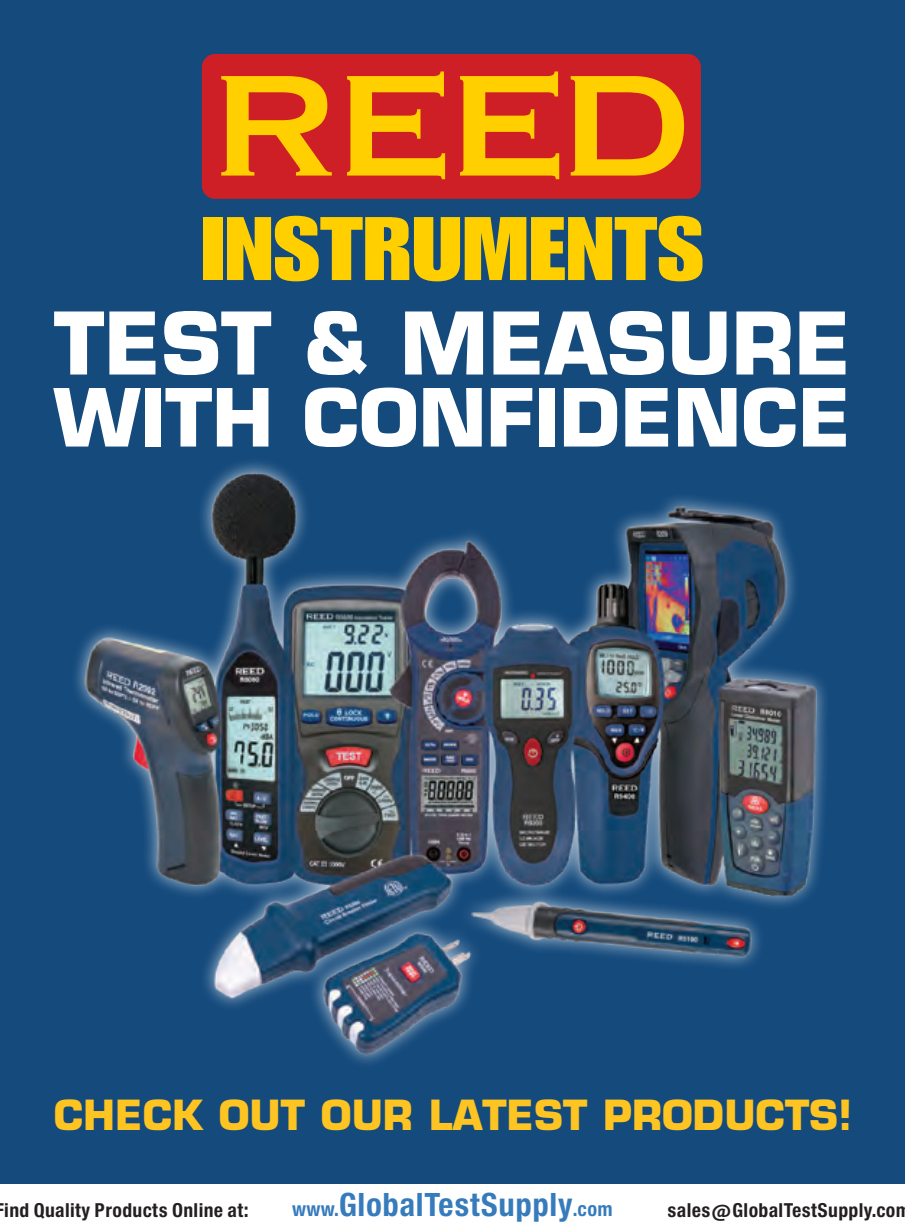
<style>
.page{position:relative;width:905px;height:1229px;background:#fff}
.page>*{position:absolute;margin:0;border:0;box-sizing:border-box;transform-origin:0 0}
.t1{font:700 84px "Eurostile LT Std";color:#fff}
.t2{font:700 78px "Eurostile LT Std";color:#fff}
.t3{font:700 40.5px "Eurostile LT Std";color:#fec422}
.t4{font:30.6px "Europa Gro Nr 2 SBOP Bol Con";letter-spacing:.02em;color:#367bbc}
.t5{font:18.3px "Europa Gro Nr 2 SBOP Bol Con";letter-spacing:.02em;color:#231f20}
.s1{font-size:18.9px}
</style>
<div class="page">
<div style="left:0;top:0;width:904px;height:1228px;background:#144a7c"></div>
<img style="left:75px;top:462px;width:751px;height:602px">
<div style="left:202px;top:54px;width:499px;height:145px;background:#cf1f26;border-radius:13px"></div>
<svg style="left:221px;top:76px;width:111px;height:100px"></svg>
<svg style="left:347px;top:71px;width:98px;height:108px"></svg>
<svg style="left:460px;top:71px;width:99px;height:108px"></svg>
<svg style="left:570px;top:76px;width:114px;height:100px"></svg>
<div style="left:203px;top:217px;width:20px;height:63px;background:#ffcf00"></div>
<svg style="left:227px;top:216px;width:475px;height:65px"></svg>
<div style="left:0;top:1184px;width:904px;height:44px;background:#fff"></div>
<h1 class="t1" style="left:54px;top:292px;width:798px">TEST &amp; MEASURE</h1>
<h2 class="t2" style="left:54px;top:369px;width:798px">WITH CONFIDENCE</h2>
<h3 class="t3" style="left:54px;top:1089px;width:800px">CHECK OUT OUR LATEST PRODUCTS!</h3>
<p class="t5" style="left:4px;top:1198px;width:245px">ind Quality Products Online at:</p>
<h3 class="t4" style="left:292px;top:1186px;width:322px"><span class="s1">www.</span>GlobalTestSupply<span class="s1">.com</span></h3>
<p class="t5" style="left:667px;top:1198px;width:244px">sales@GlobalTestSupply.com</p>
</div>
